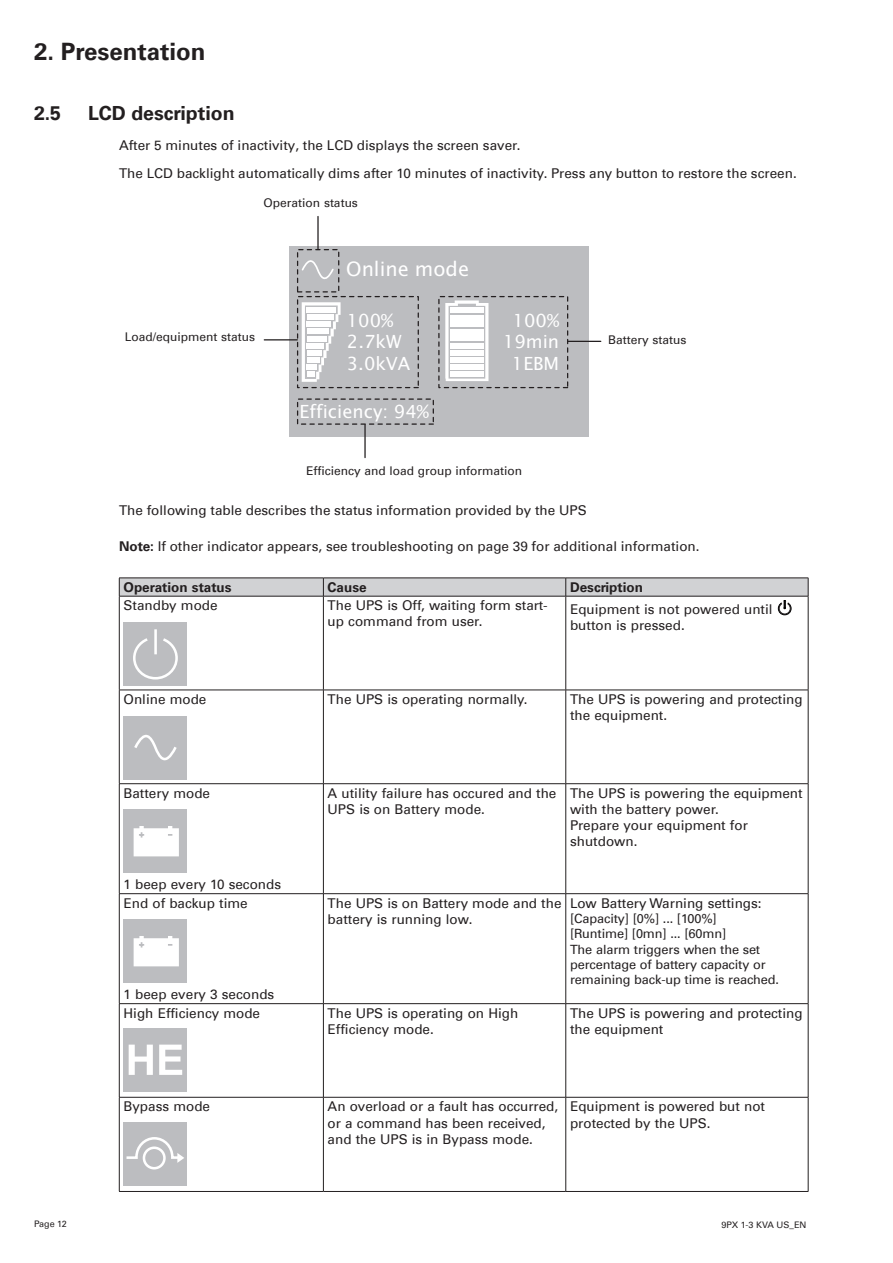
<style>
.page{position:relative;width:893px;height:1263px;background:#fff}
.page>*{position:absolute;margin:0;border:0;box-sizing:border-box;transform-origin:0 0}
.t1{font:700 24px "Univers Com 65";color:#231f20}
.t2{font:19.8px "Lucida Sans";color:#fff}
.t3{font:700 19.5px "Univers Com 65";color:#231f20}
.t4{font:18.15px/21.8px "Lucida Sans";color:#fff;text-align:center}
.t5{font:13.5px/16.2px "Univers Com 55 Roman";color:#231f20}
.t6{font:700 13.5px "Univers Com 65";color:#231f20}
.t7{font:12.75px/15.3px "Univers Com 55 Roman";letter-spacing:-.01em;color:#231f20}
.t8{font:12px "Univers Com 55 Roman";color:#231f20}
.t9{font:9px "Univers Com 55 Roman";color:#231f20}
.s1{font-family:"Univers Com 65";font-weight:700}
</style>
<div class="page">
<div style="left:289px;top:247px;width:299px;height:190px;background:#bcbdc0"></div>
<svg style="left:296px;top:249px;width:273px;height:176px"></svg>
<hr style="left:317px;top:216px;width:2px;height:33px;background:#231f20">
<hr style="left:364px;top:424px;width:2px;height:34px;background:#231f20">
<hr style="left:264px;top:339px;width:33px;height:1px;background:#231f20">
<hr style="left:568px;top:341px;width:33px;height:1px;background:#231f20">
<hr style="left:119px;top:596px;width:1px;height:94px;background:#231f20">
<hr style="left:323px;top:596px;width:1px;height:94px;background:#231f20">
<hr style="left:565px;top:596px;width:1px;height:94px;background:#231f20">
<hr style="left:808px;top:596px;width:1px;height:94px;background:#231f20">
<hr style="left:119px;top:690px;width:204px;height:1px;background:#231f20">
<hr style="left:119px;top:690px;width:1px;height:93px;background:#231f20">
<hr style="left:323px;top:690px;width:243px;height:1px;background:#231f20">
<hr style="left:323px;top:690px;width:1px;height:93px;background:#231f20">
<hr style="left:566px;top:690px;width:242px;height:1px;background:#231f20">
<hr style="left:565px;top:690px;width:1px;height:93px;background:#231f20">
<hr style="left:808px;top:690px;width:1px;height:93px;background:#231f20">
<hr style="left:119px;top:783px;width:204px;height:1px;background:#231f20">
<hr style="left:119px;top:784px;width:1px;height:109px;background:#231f20">
<hr style="left:323px;top:783px;width:243px;height:1px;background:#231f20">
<hr style="left:323px;top:784px;width:1px;height:109px;background:#231f20">
<hr style="left:566px;top:783px;width:242px;height:1px;background:#231f20">
<hr style="left:565px;top:784px;width:1px;height:109px;background:#231f20">
<hr style="left:808px;top:784px;width:1px;height:109px;background:#231f20">
<hr style="left:119px;top:893px;width:204px;height:1px;background:#231f20">
<hr style="left:119px;top:894px;width:1px;height:109px;background:#231f20">
<hr style="left:323px;top:893px;width:243px;height:1px;background:#231f20">
<hr style="left:323px;top:894px;width:1px;height:109px;background:#231f20">
<hr style="left:566px;top:893px;width:242px;height:1px;background:#231f20">
<hr style="left:565px;top:894px;width:1px;height:109px;background:#231f20">
<hr style="left:808px;top:894px;width:1px;height:109px;background:#231f20">
<hr style="left:119px;top:1004px;width:1px;height:93px;background:#231f20">
<hr style="left:323px;top:1004px;width:1px;height:93px;background:#231f20">
<hr style="left:565px;top:1004px;width:1px;height:93px;background:#231f20">
<hr style="left:808px;top:1004px;width:1px;height:93px;background:#231f20">
<hr style="left:119px;top:1097px;width:1px;height:94px;background:#231f20">
<hr style="left:323px;top:1097px;width:1px;height:94px;background:#231f20">
<hr style="left:565px;top:1097px;width:1px;height:94px;background:#231f20">
<hr style="left:808px;top:1097px;width:1px;height:94px;background:#231f20">
<hr style="left:119px;top:1003px;width:204px;height:1px;background:#231f20">
<hr style="left:119px;top:1097px;width:204px;height:1px;background:#231f20">
<hr style="left:323px;top:1003px;width:243px;height:1px;background:#231f20">
<hr style="left:323px;top:1097px;width:243px;height:1px;background:#231f20">
<hr style="left:566px;top:1003px;width:242px;height:1px;background:#231f20">
<hr style="left:566px;top:1097px;width:242px;height:1px;background:#231f20">
<hr style="left:119px;top:1191px;width:204px;height:1px;background:#231f20">
<hr style="left:323px;top:1191px;width:243px;height:1px;background:#231f20">
<hr style="left:566px;top:1191px;width:242px;height:1px;background:#231f20">
<div style="left:124px;top:622px;width:63px;height:64px;background:#bcbdc0"></div>
<svg style="left:133px;top:629px;width:45px;height:51px"></svg>
<div style="left:778px;top:602px;width:13px;height:13px;background:#292526;border-radius:50%"></div>
<div style="left:778px;top:602px;width:13px;height:13px;border:1px solid #000;border-radius:50%"></div>
<div style="left:779px;top:603px;width:11px;height:11px;background:#fff;border-radius:50%"></div>
<div style="left:779px;top:603px;width:11px;height:11px;border:1px solid #231f20;border-radius:50%"></div>
<svg style="left:119px;top:578px;width:690px;height:32px"></svg>
<div style="left:124px;top:716px;width:63px;height:63px;background:#bcbdc0"></div>
<svg style="left:134px;top:734px;width:43px;height:27px"></svg>
<div style="left:124px;top:809px;width:63px;height:64px;background:#bcbdc0"></div>
<div style="left:134px;top:828px;width:45px;height:28px;background:#fff"></div>
<svg style="left:168px;top:826px;width:4px;height:10px"></svg>
<svg style="left:139px;top:826px;width:5px;height:11px"></svg>
<div style="left:124px;top:919px;width:63px;height:64px;background:#bcbdc0"></div>
<div style="left:134px;top:938px;width:45px;height:28px;background:#fff"></div>
<svg style="left:168px;top:936px;width:4px;height:10px"></svg>
<svg style="left:139px;top:936px;width:5px;height:11px"></svg>
<div style="left:124px;top:1028px;width:63px;height:64px;background:#bcbdc0"></div>
<svg style="left:129px;top:1044px;width:24px;height:31px"></svg>
<svg style="left:159px;top:1044px;width:23px;height:31px"></svg>
<div style="left:124px;top:1122px;width:63px;height:64px;background:#bcbdc0"></div>
<svg style="left:126px;top:1137px;width:58px;height:33px"></svg>
<h1 class="t1" style="left:34px;top:37px;width:173px">2. Presentation</h1>
<h3 class="t3" style="left:34px;top:102px;width:29px">2.5</h3>
<h3 class="t3" style="left:88px;top:102px;width:148px">LCD description</h3>
<p class="t5" style="left:119px;top:132px;width:679px;line-height:27.9px">After 5 minutes of inactivity, the LCD displays the screen saver.<br>The LCD backlight automatically dims after 10 minutes of inactivity. Press any button to restore the screen.</p>
<p class="t8" style="left:264px;top:196px;width:96px">Operation status</p>
<p class="t8" style="left:125px;top:330px;width:132px">Load/equipment status</p>
<h2 class="t2" style="left:346px;top:258px;width:124px">Online mode</h2>
<h3 class="t4" style="left:347px;top:309px;width:65px;text-align:left">100%<br>2.7kW<br>3.0kVA</h3>
<h3 class="t4" style="left:300px;top:400px;width:131px">Efficiency: 94%</h3>
<h3 class="t4" style="left:503px;top:309px;width:58px">100%<br>19min<br>1EBM</h3>
<p class="t8" style="left:608px;top:332px;width:80px">Battery status</p>
<p class="t8" style="left:306px;top:464px;width:218px">Efficiency and load group information</p>
<p class="t5" style="left:119px;top:502px;width:469px">The following table describes the status information provided by the UPS</p>
<p class="t5" style="left:119px;top:538px;width:582px"><span class="s1">Note:</span> If other indicator appears, see troubleshooting on page 39 for additional information.</p>
<p class="t6" style="left:124px;top:579px;width:109px">Operation status</p>
<p class="t6" style="left:328px;top:579px;width:41px">Cause</p>
<p class="t6" style="left:570px;top:579px;width:74px">Description</p>
<p class="t5" style="left:124px;top:597px;width:96px">Standby mode</p>
<p class="t5" style="left:328px;top:597px;width:222px">The UPS is Off, waiting form start&shy;up command from user.</p>
<p class="t5" style="left:570px;top:601px;width:204px">Equipment is not powered until button is pressed.</p>
<p class="t5" style="left:124px;top:691px;width:84px">Online mode</p>
<p class="t5" style="left:328px;top:691px;width:202px">The UPS is operating normally.</p>
<p class="t5" style="left:570px;top:691px;width:234px">The UPS is powering and protecting the equipment.</p>
<p class="t5" style="left:124px;top:785px;width:88px">Battery mode</p>
<p class="t5" style="left:124px;top:876px;width:159px">1 beep every 10 seconds</p>
<p class="t5" style="left:124px;top:895px;width:126px">End of backup time</p>
<p class="t5" style="left:124px;top:986px;width:152px">1 beep every 3 seconds</p>
<p class="t5" style="left:328px;top:785px;width:230px">A utility failure has occured and the<br>UPS is on Battery mode.</p>
<p class="t5" style="left:570px;top:785px;width:234px">The UPS is powering the equipment with the battery power.<br>Prepare your equipment for shutdown.</p>
<p class="t5" style="left:328px;top:895px;width:235px">The UPS is on Battery mode and the battery is running low.</p>
<p class="t5" style="left:570px;top:895px;width:193px">Low Battery Warning settings:</p>
<p class="t7" style="left:570px;top:911px;width:211px">[Capacity] [0%] ... [100%]<br>[Runtime] [0mn] ... [60mn]<br>The alarm triggers when the set percentage of battery capacity or remaining back-up time is reached.</p>
<p class="t5" style="left:124px;top:1005px;width:138px">High Efficiency mode</p>
<p class="t5" style="left:328px;top:1005px;width:192px">The UPS is operating on High<br>Efficiency mode.</p>
<p class="t5" style="left:570px;top:1005px;width:234px">The UPS is powering and protecting the equipment</p>
<p class="t5" style="left:124px;top:1098px;width:88px">Bypass mode</p>
<p class="t5" style="left:328px;top:1098px;width:232px">An overload or a fault has occurred, or a command has been received, and the UPS is in Bypass mode.</p>
<p class="t5" style="left:570px;top:1098px;width:197px">Equipment is powered but not protected by the UPS.</p>
<p class="t9" style="left:34px;top:1218px;width:34px">Page 12</p>
<p class="t9" style="left:721px;top:1220px;width:86px">9PX 1-3 KVA US_EN</p>
</div>
